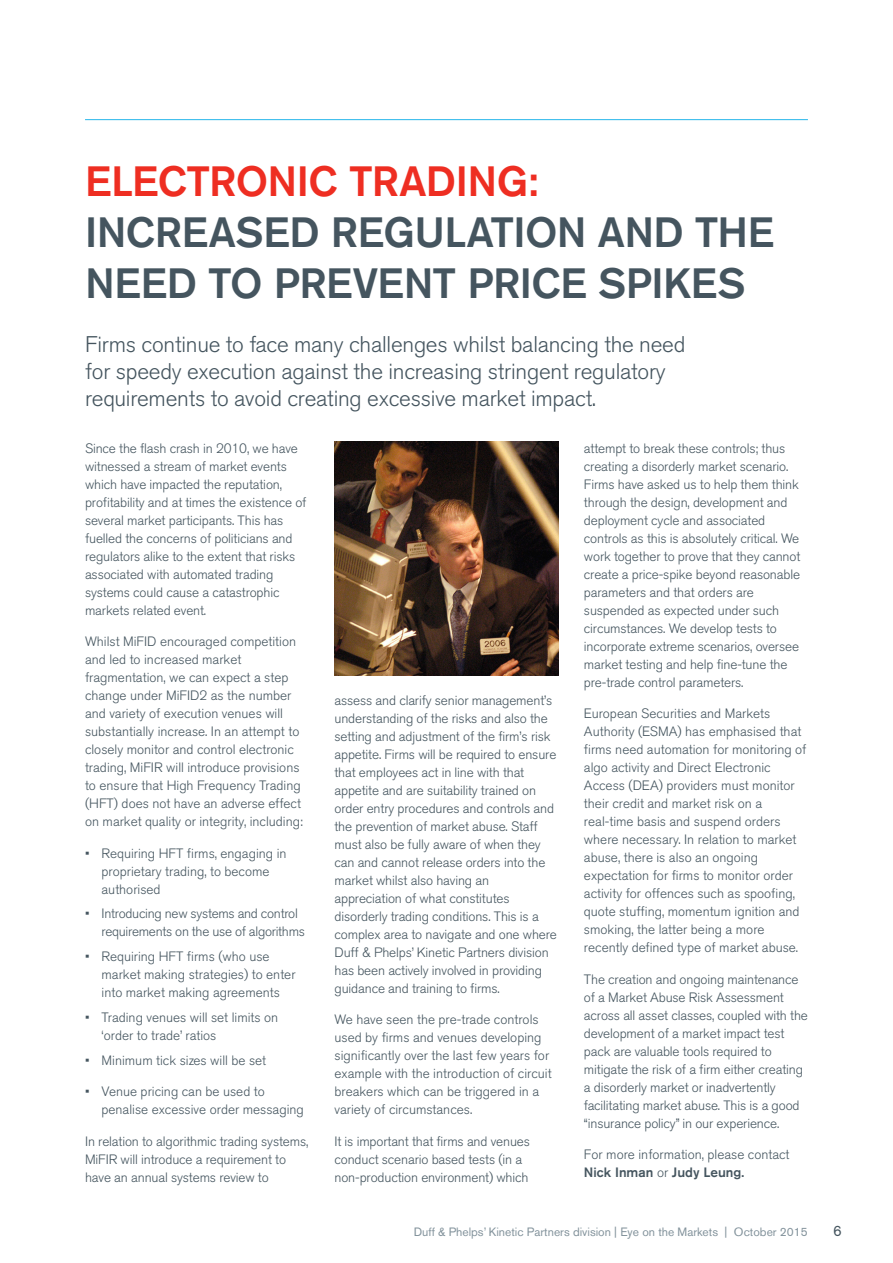
<style>
.page{position:relative;width:893px;height:1263px;background:#fff}
.page>*{position:absolute;margin:0;border:0;box-sizing:border-box;transform-origin:0 0}
.t1{font:500 42px/51px "Akzidenz Grotesk BQ";letter-spacing:-.01em;color:#45555f}
.Intro{font:300 22.5px/27px "Akzidenz Grotesk BQ";letter-spacing:-.01em;color:#45555f}
.t2{font:15px "Akzidenz Grotesk BQ";color:#45555f}
.Body_Text{font:300 13.5px/18px "Akzidenz Grotesk BQ";letter-spacing:-.01em;color:#45555f}
.t3{font:12px "Akzidenz Grotesk BQ";color:#83939c}
.s1{color:#ee2e22}
.s2{font-weight:500}
</style>
<div class="page">
<hr style="left:85px;top:119px;width:723px;height:1px;background:#26b6ea">
<img style="left:334px;top:441px;width:224px;height:234px">
<p class="t1" style="left:85px;top:155px;width:691px"><span class="s1">ELECTRONIC TRADING:<br></span>INCREASED REGULATION AND THE<br>NEED TO PREVENT PRICE SPIKES</p>
<p class="Intro" style="left:85px;top:331px;width:602px">Firms continue to face many challenges whilst balancing the need for speedy execution against the increasing stringent regulatory requirements to avoid creating excessive market impact.</p>
<p class="Body_Text" style="left:85px;top:439px;width:223px">Since the flash crash in 2010, we have witnessed a stream of market events which have impacted the reputation, profitability and at times the existence of several market participants. This has fuelled the concerns of politicians and regulators alike to the extent that risks associated with automated trading systems could cause a catastrophic markets related event.</p>
<p class="Body_Text" style="left:85px;top:633px;width:219px">Whilst MiFID encouraged competition and led to increased market fragmentation, we can expect a step change under MiFID2 as the number and variety of execution venues will substantially increase. In an attempt to closely monitor and control electronic trading, MiFIR will introduce provisions to ensure that High Frequency Trading (HFT) does not have an adverse effect on market quality or integrity, including:</p>
<p class="Body_Text" style="left:102px;top:844px;width:186px;text-indent:-16px">• Requiring HFT firms, engaging in proprietary trading, to become authorised</p>
<p class="Body_Text" style="left:102px;top:905px;width:205px;text-indent:-16px">• Introducing new systems and control requirements on the use of algorithms</p>
<p class="Body_Text" style="left:102px;top:948px;width:195px;text-indent:-16px">• Requiring HFT firms (who use market making strategies) to enter into market making agreements</p>
<p class="Body_Text" style="left:102px;top:1008px;width:178px;text-indent:-16px">• Trading venues will set limits on ‘order to trade’ ratios</p>
<p class="Body_Text" style="left:85px;top:1051px;width:183px">• Minimum tick sizes will be set</p>
<p class="Body_Text" style="left:102px;top:1083px;width:204px;text-indent:-16px">• Venue pricing can be used to penalise excessive order messaging</p>
<p class="Body_Text" style="left:85px;top:1132px;width:225px">In relation to algorithmic trading systems,<br>MiFIR will introduce a requirement to have an annual systems review to</p>
<p class="Body_Text" style="left:584px;top:439px;width:218px">attempt to break these controls; thus creating a disorderly market scenario.<br>Firms have asked us to help them think through the design, development and deployment cycle and associated controls as this is absolutely critical. We work together to prove that they cannot create a price-spike beyond reasonable parameters and that orders are suspended as expected under such circumstances. We develop tests to incorporate extreme scenarios, oversee market testing and help fine-tune the pre-trade control parameters.</p>
<p class="Body_Text" style="left:584px;top:705px;width:224px">European Securities and Markets Authority (ESMA) has emphasised that firms need automation for monitoring of algo activity and Direct Electronic Access (DEA) providers must monitor their credit and market risk on a real-time basis and suspend orders where necessary. In relation to market abuse, there is also an ongoing expectation for firms to monitor order activity for offences such as spoofing, quote stuffing, momentum ignition and smoking, the latter being a more recently defined type of market abuse.</p>
<p class="Body_Text" style="left:584px;top:970px;width:225px">The creation and ongoing maintenance of a Market Abuse Risk Assessment across all asset classes, coupled with the development of a market impact test pack are valuable tools required to mitigate the risk of a firm either creating a disorderly market or inadvertently facilitating market abuse. This is a good “insurance policy” in our experience.</p>
<p class="Body_Text" style="left:584px;top:1146px;width:207px">For more information, please contact<br><span class="s2">Nick Inman</span> or <span class="s2">Judy Leung.</span></p>
<p class="Body_Text" style="left:334px;top:691px;width:224px">assess and clarify senior management’s understanding of the risks and also the setting and adjustment of the firm’s risk appetite. Firms will be required to ensure that employees act in line with that appetite and are suitability trained on order entry procedures and controls and the prevention of market abuse. Staff must also be fully aware of when they can and cannot release orders into the market whilst also having an appreciation of what constitutes disorderly trading conditions. This is a complex area to navigate and one where Duff &amp; Phelps’ Kinetic Partners division has been actively involved in providing guidance and training to firms.</p>
<p class="Body_Text" style="left:334px;top:1011px;width:219px">We have seen the pre-trade controls used by firms and venues developing significantly over the last few years for example with the introduction of circuit breakers which can be triggered in a variety of circumstances.</p>
<p class="Body_Text" style="left:334px;top:1132px;width:197px">It is important that firms and venues conduct scenario based tests (in a non-production environment) which</p>
<p class="t3" style="left:414px;top:1225px;width:396px">Duff &amp; Phelps’ Kinetic Partners division | Eye on the Markets | October 2015</p>
<p class="t2" style="left:833px;top:1222px;width:10px">6</p>
</div>
